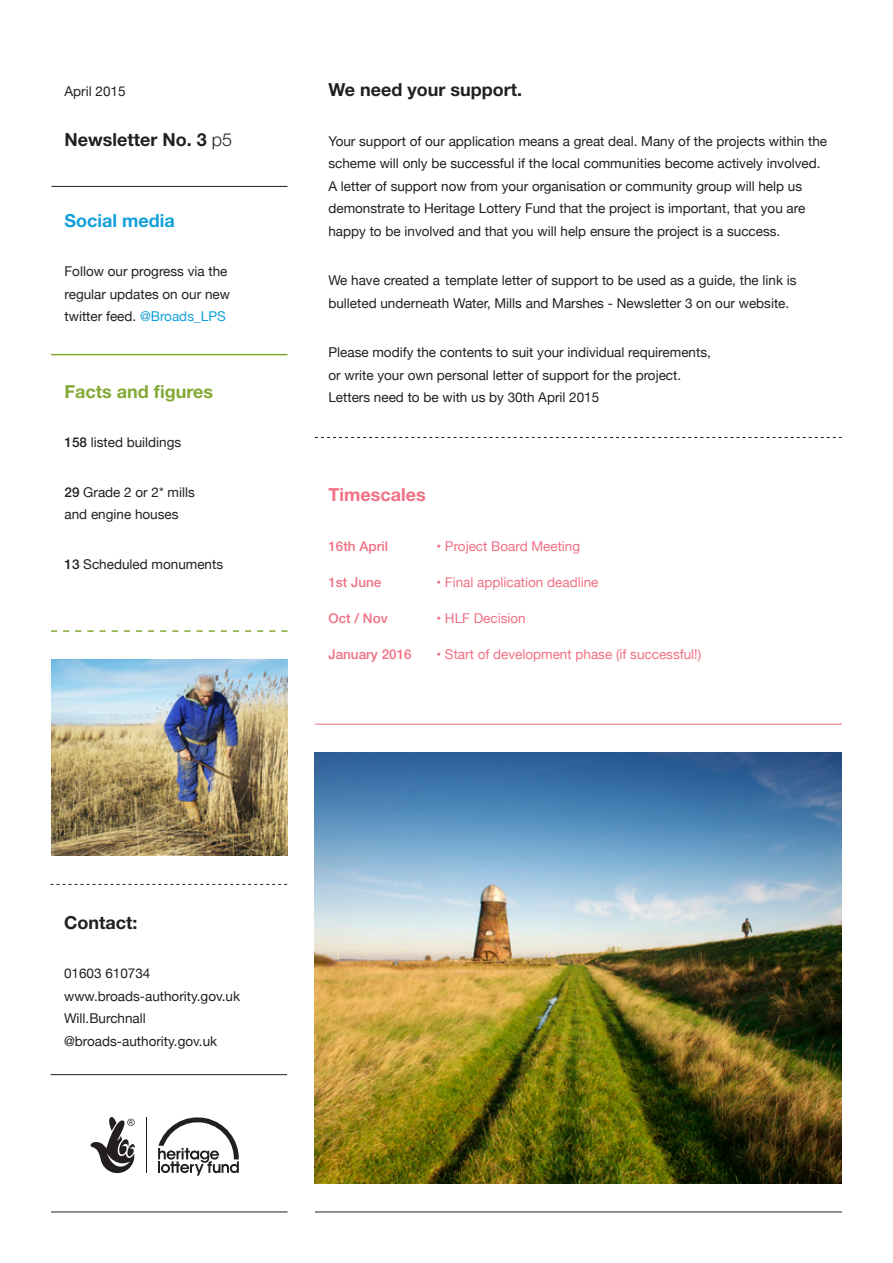
<style>
.page{position:relative;width:893px;height:1263px;background:#fff}
.page>*{position:absolute;margin:0;border:0;box-sizing:border-box;transform-origin:0 0}
.Body{font:700 18px "Helvetica Neue";color:#231f20}
.t1{font:700 18px "Helvetica Neue";color:#82a934}
.t2{font:700 18px "Helvetica Neue";color:#12a0db}
.t3{font:700 18px "Helvetica Neue";color:#f17084}
.Body-2{font:13.5px/22.5px "Helvetica Neue";color:#231f20}
.Body-3{font:13.5px "Helvetica Neue";color:#f17084}
.Body-4{font:500 13.5px "Helvetica Neue";color:#f17084}
.s1{font-weight:300}
.s2{color:#12a0db}
.s3{font-weight:500}
</style>
<div class="page">
<hr style="left:51px;top:1211px;width:237px;height:1px;background:#231f20">
<hr style="left:51px;top:186px;width:237px;height:1px;background:#231f20">
<svg style="left:315px;top:437px;width:527px;height:1px"></svg>
<img style="left:51px;top:659px;width:237px;height:196px">
<img style="left:315px;top:753px;width:527px;height:430px">
<svg style="left:51px;top:630px;width:237px;height:2px"></svg>
<hr style="left:51px;top:354px;width:237px;height:1px;background:#82a934">
<hr style="left:146px;top:1117px;width:1px;height:56px;background:#231f20">
<svg style="left:91px;top:1117px;width:44px;height:56px"></svg>
<svg style="left:158px;top:1117px;width:81px;height:58px"></svg>
<hr style="left:51px;top:1074px;width:236px;height:1px;background:#231f20">
<svg style="left:51px;top:884px;width:236px;height:1px"></svg>
<hr style="left:315px;top:724px;width:527px;height:1px;background:#f17084">
<hr style="left:315px;top:1211px;width:527px;height:1px;background:#231f20">
<p class="Body-2" style="left:65px;top:81px;width:63px">April 2015</p>
<p class="Body" style="left:65px;top:128px;width:169px">Newsletter No. 3 <span class="s1">p5</span></p>
<p class="t2" style="left:65px;top:209px;width:112px">Social media</p>
<p class="Body-2" style="left:65px;top:261px;width:167px">Follow our progress via the regular updates on our new twitter feed. <span class="s2">@Broads_LPS</span></p>
<p class="t1" style="left:65px;top:380px;width:150px">Facts and figures</p>
<p class="Body-2" style="left:65px;top:432px;width:118px"><span class="s3">158</span> listed buildings</p>
<p class="Body-2" style="left:65px;top:481px;width:132px"><span class="s3">29</span> Grade 2 or 2* mills and engine houses</p>
<p class="Body-2" style="left:65px;top:553px;width:160px"><span class="s3">13</span> Scheduled monuments</p>
<p class="Body" style="left:328px;top:78px;width:195px">We need your support.</p>
<p class="Body-2" style="left:328px;top:130px;width:500px">Your support of our application means a great deal. Many of the projects within the scheme will only be successful if the local communities become actively involved.<br>A letter of support now from your organisation or community group will help us demonstrate to Heritage Lottery Fund that the project is important, that you are happy to be involved and that you will help ensure the project is a success.</p>
<p class="Body-2" style="left:328px;top:270px;width:470px">We have created a template letter of support to be used as a guide, the link is bulleted underneath Water, Mills and Marshes - Newsletter 3 on our website.</p>
<p class="Body-2" style="left:328px;top:342px;width:384px">Please modify the contents to suit your individual requirements, or write your own personal letter of support for the project.<br>Letters need to be with us by 30th April 2015</p>
<p class="t3" style="left:328px;top:483px;width:99px">Timescales</p>
<p class="Body-4" style="left:328px;top:538px;width:61px">16th April</p>
<p class="Body-3" style="left:436px;top:536px;width:145px">• Project Board Meeting</p>
<p class="Body-4" style="left:328px;top:574px;width:55px">1st June</p>
<p class="Body-3" style="left:436px;top:572px;width:163px">• Final application deadline</p>
<p class="Body-4" style="left:328px;top:610px;width:61px">Oct / Nov</p>
<p class="Body-3" style="left:436px;top:608px;width:91px">• HLF Decision</p>
<p class="Body-4" style="left:328px;top:646px;width:85px">January 2016</p>
<p class="Body-3" style="left:436px;top:644px;width:266px">• Start of development phase (if successful!)</p>
<p class="Body" style="left:64px;top:911px;width:75px">Contact:</p>
<p class="Body-2" style="left:64px;top:963px;width:177px">01603 610734 www.broads-authority.gov.uk<br>Will.Burchnall @broads-authority.gov.uk</p>
</div>
